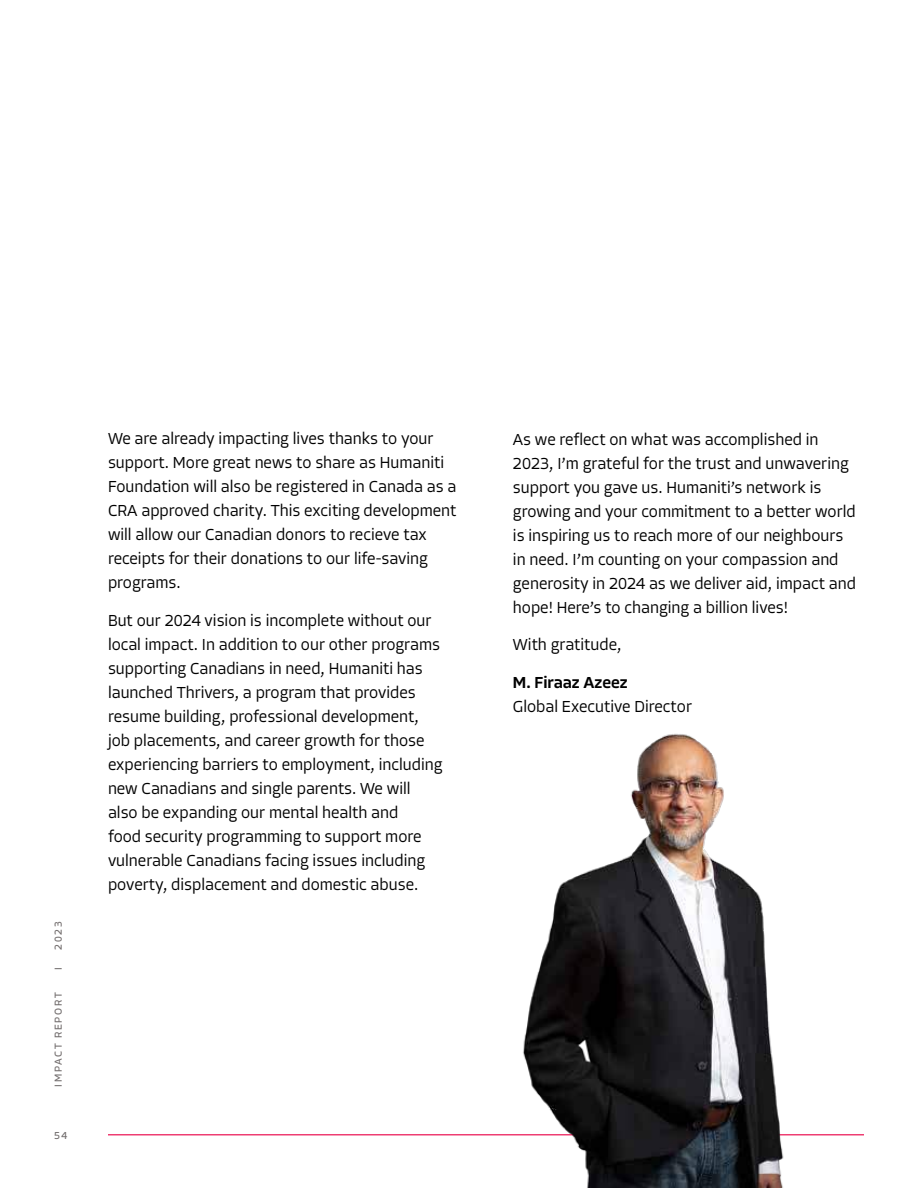
<style>
.page{position:relative;width:918px;height:1188px;background:#fff}
.page>*{position:absolute;margin:0;border:0;box-sizing:border-box;transform-origin:0 0}
.t1{font:300 16.5px/24px "Allotrope";color:#000}
.t2{font:500 16.5px "Allotrope";color:#000}
.t3{font:10.5px "Allotrope";letter-spacing:.16em;color:#746f6f}
</style>
<div class="page">
<hr style="left:108px;top:1134px;width:756px;height:1px;background:#ee3e72">
<img style="left:513px;top:733px;width:281px;height:455px">
<p class="t3" style="left:54px;top:950px;width:30px;rotate:-90deg">2023</p>
<p class="t3" style="left:54px;top:970px;width:4px;rotate:-90deg">I</p>
<p class="t3" style="left:54px;top:1087px;width:96px;rotate:-90deg">IMPACT REPORT</p>
<p class="t3" style="left:54px;top:1131px;width:15px">54</p>
<p class="t1" style="left:108px;top:428px;width:350px">We are already impacting lives thanks to your support. More great news to share as Humaniti Foundation will also be registered in Canada as a CRA approved charity. This exciting development will allow our Canadian donors to recieve tax receipts for their donations to our life-saving programs.</p>
<p class="t1" style="left:108px;top:609px;width:336px">But our 2024 vision is incomplete without our local impact. In addition to our other programs supporting Canadians in need, Humaniti has launched Thrivers, a program that provides resume building, professional development, job placements, and career growth for those experiencing barriers to employment, including new Canadians and single parents. We will also be expanding our mental health and<br>food security programming to support more vulnerable Canadians facing issues including poverty, displacement and domestic abuse.</p>
<p class="t1" style="left:513px;top:428px;width:345px">As we reflect on what was accomplished in 2023, I’m grateful for the trust and unwavering support you gave us. Humaniti’s network is growing and your commitment to a better world is inspiring us to reach more of our neighbours in need. I’m counting on your compassion and generosity in 2024 as we deliver aid, impact and hope! Here’s to changing a billion lives!</p>
<p class="t1" style="left:513px;top:634px;width:110px">With gratitude,</p>
<p class="t2" style="left:513px;top:675px;width:116px">M. Firaaz Azeez</p>
<p class="t1" style="left:513px;top:695px;width:181px">Global Executive Director</p>
</div>
